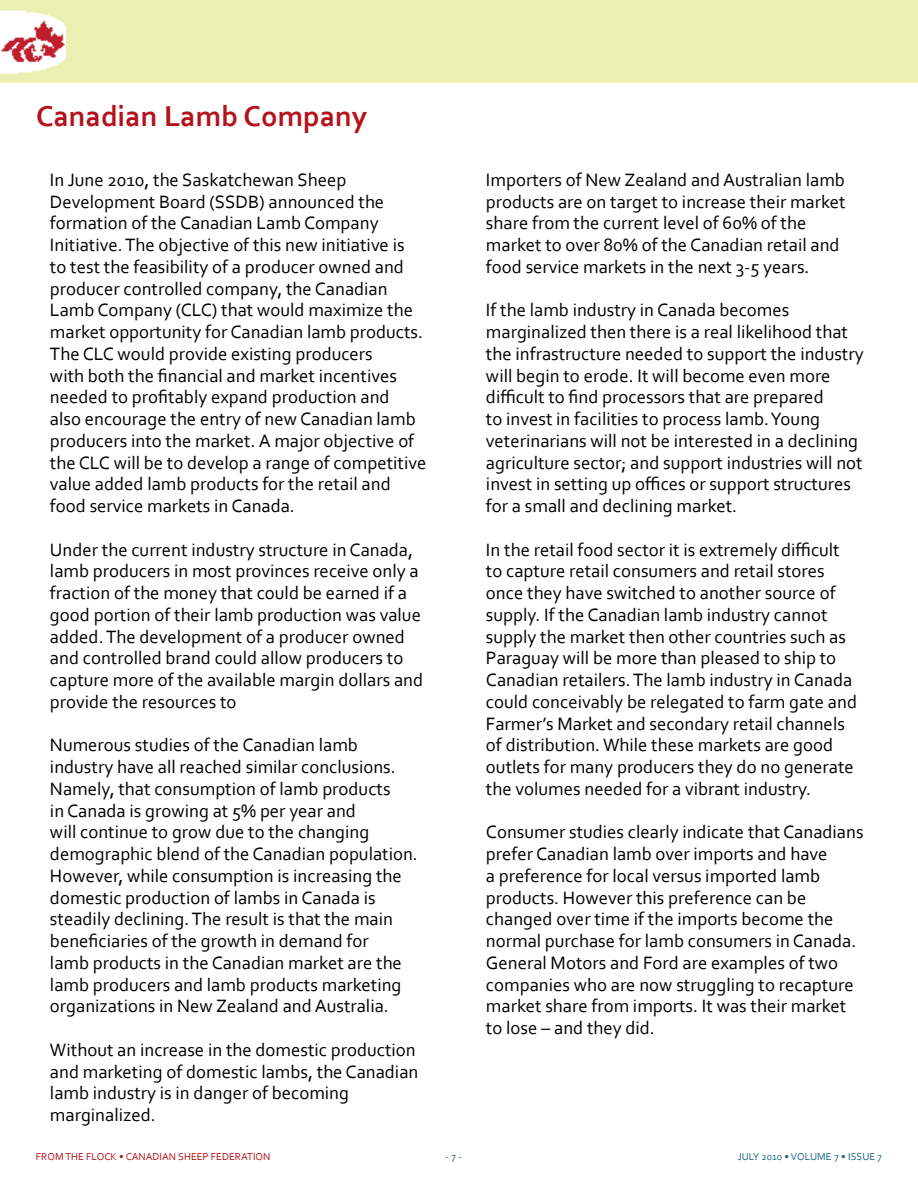
<style>
.page{position:relative;width:918px;height:1188px;background:#fff}
.page>*{position:absolute;margin:0;border:0;box-sizing:border-box;transform-origin:0 0}
.t1{font:700 30px "Corbel";color:#b5121b}
.t2{font:18.75px/21.8px "Corbel";color:#000}
.t3{font:10.5px "Corbel";color:#b5121b}
.t4{font:10.5px "Corbel";color:#1c6882}
</style>
<div class="page">
<div style="left:0;top:0;width:918px;height:82px;background:#e9f0b2"></div>
<h1 class="t1" style="left:36px;top:97px;width:333px">Canadian Lamb Company</h1>
<p class="t2" style="left:50px;top:168px;width:378px">In June 2010, the Saskatchewan Sheep Development Board (SSDB) announced the formation of the Canadian Lamb Company Initiative. The objective of this new initiative is<br>to test the feasibility of a producer owned and producer controlled company, the Canadian Lamb Company (CLC) that would maximize the market opportunity for Canadian lamb products.<br>The CLC would provide existing producers<br>with both the financial and market incentives needed to profitably expand production and<br>also encourage the entry of new Canadian lamb producers into the market. A major objective of the CLC will be to develop a range of competitive value added lamb products for the retail and food service markets in Canada.</p>
<p class="t2" style="left:50px;top:538px;width:375px">Under the current industry structure in Canada, lamb producers in most provinces receive only a fraction of the money that could be earned if a good portion of their lamb production was value added. The development of a producer owned and controlled brand could allow producers to capture more of the available margin dollars and provide the resources to</p>
<p class="t2" style="left:50px;top:734px;width:369px">Numerous studies of the Canadian lamb industry have all reached similar conclusions.<br>Namely, that consumption of lamb products<br>in Canada is growing at 5% per year and<br>will continue to grow due to the changing demographic blend of the Canadian population.<br>However, while consumption is increasing the domestic production of lambs in Canada is steadily declining. The result is that the main beneficiaries of the growth in demand for<br>lamb products in the Canadian market are the lamb producers and lamb products marketing organizations in New Zealand and Australia.</p>
<p class="t2" style="left:50px;top:1038px;width:370px">Without an increase in the domestic production and marketing of domestic lambs, the Canadian lamb industry is in danger of becoming marginalized.</p>
<p class="t2" style="left:486px;top:168px;width:361px">Importers of New Zealand and Australian lamb products are on target to increase their market share from the current level of 60% of the market to over 80% of the Canadian retail and food service markets in the next 3-5 years.</p>
<p class="t2" style="left:486px;top:299px;width:379px">If the lamb industry in Canada becomes marginalized then there is a real likelihood that the infrastructure needed to support the industry will begin to erode. It will become even more difficult to find processors that are prepared<br>to invest in facilities to process lamb. Young veterinarians will not be interested in a declining agriculture sector; and support industries will not invest in setting up offices or support structures for a small and declining market.</p>
<p class="t2" style="left:486px;top:538px;width:373px">In the retail food sector it is extremely difficult to capture retail consumers and retail stores once they have switched to another source of supply. If the Canadian lamb industry cannot supply the market then other countries such as Paraguay will be more than pleased to ship to Canadian retailers. The lamb industry in Canada could conceivably be relegated to farm gate and Farmer’s Market and secondary retail channels of distribution. While these markets are good outlets for many producers they do no generate the volumes needed for a vibrant industry.</p>
<p class="t2" style="left:486px;top:821px;width:379px">Consumer studies clearly indicate that Canadians prefer Canadian lamb over imports and have<br>a preference for local versus imported lamb products. However this preference can be changed over time if the imports become the normal purchase for lamb consumers in Canada.<br>General Motors and Ford are examples of two companies who are now struggling to recapture market share from imports. It was their market to lose – and they did.</p>
<p class="t3" style="left:36px;top:1150px;width:236px">FROM THE FLOCK • CANADIAN SHEEP FEDERATION</p>
<p class="t4" style="left:446px;top:1150px;width:18px">- 7 -</p>
<p class="t4" style="left:738px;top:1150px;width:146px">JULY 2010 • VOLUME 7 • ISSUE 7</p>
</div>
